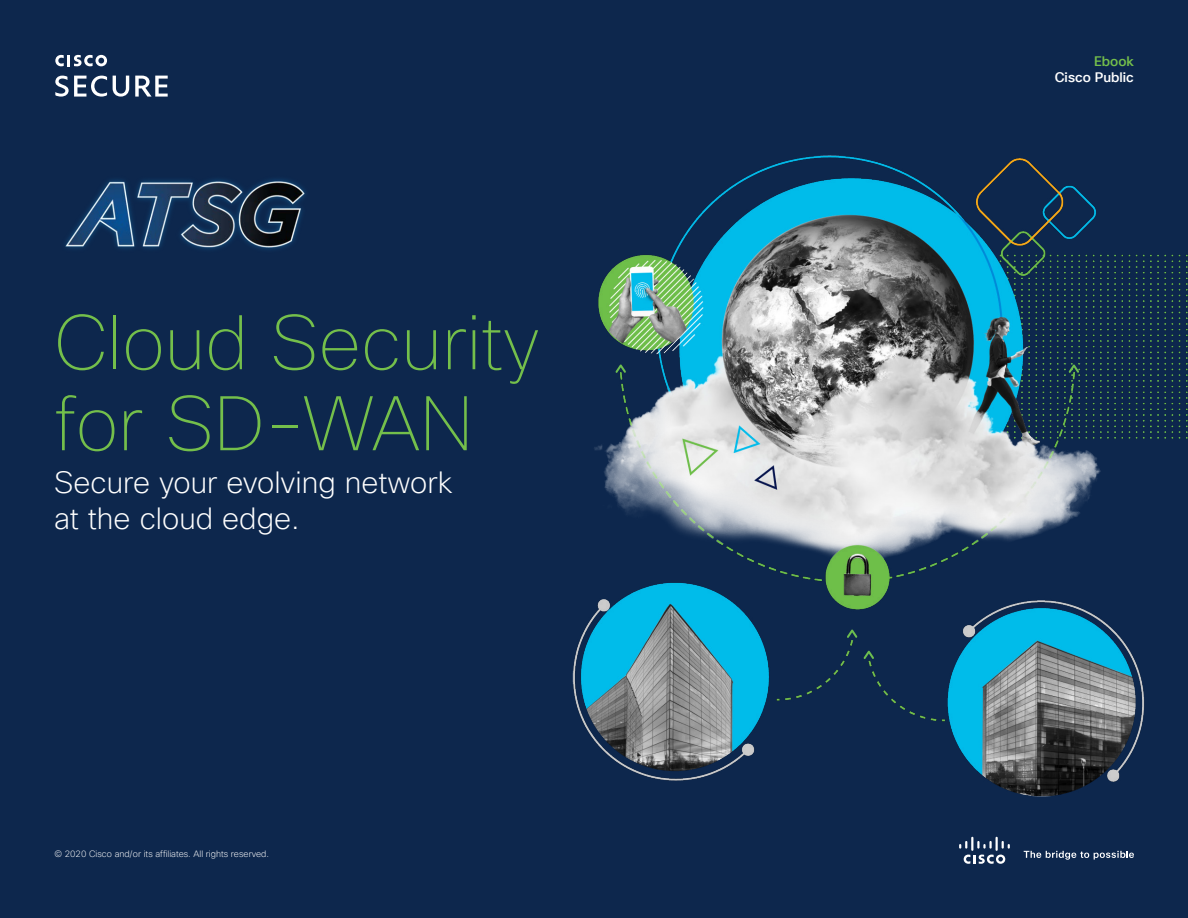
<style>
.page{position:relative;width:1188px;height:918px;background:#0d274d}
.page>*{position:absolute;margin:0;border:0;box-sizing:border-box;transform-origin:0 0}
.t1{font:100 75px/81px "Cisco Sans TT";color:#74bf4b}
.t2{font:200 30px/36px "Cisco Sans TT";color:#fff}
.t3{font:500 13.5px "Cisco Sans TT";color:#fff}
.t4{font:500 13.5px "Cisco Sans TT";color:#74bf4b}
.t5{font:200 9px "Cisco Sans TT";color:#fff}
</style>
<div class="page">
<svg style="left:55px;top:76px;width:52px;height:21px"></svg>
<svg style="left:113px;top:76px;width:16px;height:21px"></svg>
<svg style="left:135px;top:76px;width:33px;height:21px"></svg>
<svg style="left:55px;top:55px;width:52px;height:11px"></svg>
<img style="left:572px;top:155px;width:616px;height:642px">
<svg style="left:615px;top:364px;width:11px;height:9px"></svg>
<svg style="left:1069px;top:364px;width:10px;height:9px"></svg>
<svg style="left:847px;top:629px;width:10px;height:9px"></svg>
<svg style="left:864px;top:651px;width:10px;height:8px"></svg>
<svg style="left:959px;top:837px;width:51px;height:27px"></svg>
<svg style="left:1024px;top:851px;width:110px;height:9px"></svg>
<img style="left:65px;top:179px;width:240px;height:71px">
<h1 class="t1" style="left:54px;top:302px;width:487px">Cloud Security for SD-WAN</h1>
<h2 class="t2" style="left:54px;top:464px;width:400px">Secure your evolving network at the cloud edge.</h2>
<p class="t5" style="left:54px;top:849px;width:216px">© 2020 Cisco and/or its affiliates. All rights reserved.</p>
<h3 class="t4" style="left:1094px;top:52px;width:41px">Ebook</h3>
<h3 class="t3" style="left:1055px;top:69px;width:81px">Cisco Public</h3>
</div>
